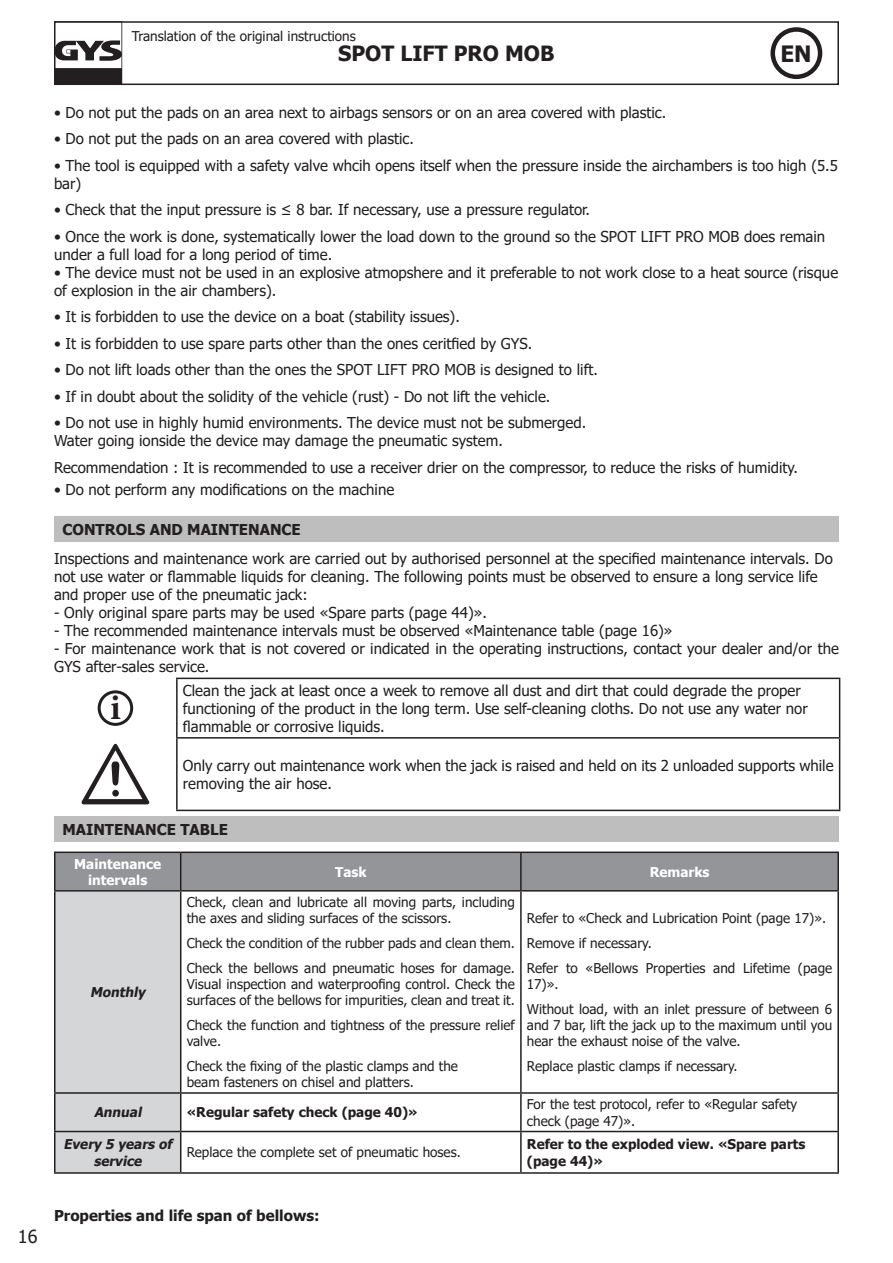
<style>
.page{position:relative;width:893px;height:1263px;background:#fff}
.page>*{position:absolute;margin:0;border:0;box-sizing:border-box;transform-origin:0 0}
.t1{font:700 36px "Minion Pro";color:#231f20}
.t2{font:700 22.5px "Tahoma";color:#231f20}
.t3{font:700 21px "Tahoma";color:#231f20}
.t4{font:18px "Tahoma";color:#231f20}
.t5{font:15px/18px "Tahoma";color:#231f20}
.t6{font:700 15px "Tahoma";color:#231f20}
.t7{font:13.5px/16.2px "Tahoma";color:#231f20}
.t8{font:700 13.5px/16.2px "Tahoma";color:#231f20}
.t9{font:italic 700 13.5px/16.2px "Tahoma";color:#231f20;text-align:center}
.t10{font:700 13.5px/16.2px "Tahoma";color:#fff;text-align:center}
</style>
<div class="page">
<div style="left:54px;top:21px;width:785px;height:64px;border:2px solid #231f20"></div>
<svg style="left:54px;top:21px;width:68px;height:64px"></svg>
<div style="left:770px;top:27px;width:52px;height:52px;border:4px solid #231f20;border-radius:50%"></div>
<div style="left:54px;top:517px;width:784px;height:25px;background:#bebebe"></div>
<hr style="left:176px;top:678px;width:664px;height:1px;background:#231f20">
<hr style="left:176px;top:679px;width:2px;height:58px;background:#231f20">
<hr style="left:839px;top:679px;width:1px;height:58px;background:#231f20">
<hr style="left:176px;top:737px;width:664px;height:2px;background:#231f20">
<hr style="left:176px;top:739px;width:2px;height:71px;background:#231f20">
<hr style="left:839px;top:739px;width:1px;height:71px;background:#231f20">
<hr style="left:176px;top:810px;width:664px;height:1px;background:#231f20">
<div style="left:98px;top:690px;width:35px;height:36px;border:3px solid #231f20;border-radius:50%"></div>
<svg style="left:81px;top:744px;width:68px;height:60px"></svg>
<div style="left:54px;top:817px;width:784px;height:25px;background:#bebebe"></div>
<div style="left:56px;top:853px;width:781px;height:37px;background:#939598"></div>
<div style="left:55px;top:891px;width:126px;height:202px;background:#d5d6d8"></div>
<div style="left:56px;top:1094px;width:124px;height:78px;background:#d5d6d8"></div>
<hr style="left:54px;top:851px;width:127px;height:2px;background:#231f20">
<hr style="left:54px;top:853px;width:2px;height:37px;background:#231f20">
<hr style="left:181px;top:851px;width:340px;height:2px;background:#231f20">
<hr style="left:180px;top:853px;width:1px;height:37px;background:#231f20">
<hr style="left:521px;top:851px;width:318px;height:2px;background:#231f20">
<hr style="left:520px;top:853px;width:2px;height:37px;background:#231f20">
<hr style="left:837px;top:853px;width:2px;height:37px;background:#231f20">
<hr style="left:181px;top:890px;width:340px;height:1px;background:#231f20">
<hr style="left:521px;top:890px;width:318px;height:1px;background:#231f20">
<hr style="left:520px;top:891px;width:2px;height:201px;background:#231f20">
<hr style="left:837px;top:891px;width:2px;height:201px;background:#231f20">
<hr style="left:54px;top:1094px;width:2px;height:37px;background:#231f20">
<hr style="left:181px;top:1092px;width:340px;height:2px;background:#231f20">
<hr style="left:180px;top:1094px;width:1px;height:37px;background:#231f20">
<hr style="left:521px;top:1092px;width:318px;height:2px;background:#231f20">
<hr style="left:520px;top:1094px;width:2px;height:37px;background:#231f20">
<hr style="left:837px;top:1094px;width:2px;height:37px;background:#231f20">
<hr style="left:54px;top:1131px;width:127px;height:1px;background:#231f20">
<hr style="left:54px;top:1132px;width:2px;height:40px;background:#231f20">
<hr style="left:181px;top:1131px;width:340px;height:1px;background:#231f20">
<hr style="left:180px;top:1132px;width:1px;height:40px;background:#231f20">
<hr style="left:521px;top:1131px;width:318px;height:1px;background:#231f20">
<hr style="left:520px;top:1132px;width:2px;height:40px;background:#231f20">
<hr style="left:837px;top:1132px;width:2px;height:40px;background:#231f20">
<hr style="left:54px;top:1172px;width:127px;height:2px;background:#231f20">
<hr style="left:181px;top:1172px;width:340px;height:2px;background:#231f20">
<hr style="left:521px;top:1172px;width:318px;height:2px;background:#231f20">
<hr style="left:54px;top:890px;width:127px;height:1px;background:#231f20">
<hr style="left:54px;top:891px;width:2px;height:201px;background:#231f20">
<hr style="left:180px;top:891px;width:1px;height:201px;background:#231f20">
<hr style="left:54px;top:1092px;width:127px;height:2px;background:#231f20">
<p class="t7" style="left:132px;top:29px;width:226px">Translation of the original instructions</p>
<h3 class="t3" style="left:338px;top:39px;width:218px">SPOT LIFT PRO MOB</h3>
<h2 class="t2" style="left:780px;top:38px;width:33px">EN</h2>
<p class="t4" style="left:18px;top:1224px;width:21px">16</p>
<p class="t5" style="left:54px;top:104px;width:614px">• Do not put the pads on an area next to airbags sensors or on an area covered with plastic.</p>
<p class="t5" style="left:54px;top:131px;width:361px">• Do not put the pads on an area covered with plastic.</p>
<p class="t5" style="left:54px;top:157px;width:785px">• The tool is equipped with a safety valve whcih opens itself when the pressure inside the airchambers is too high (5.5 bar)</p>
<p class="t5" style="left:54px;top:202px;width:538px">• Check that the input pressure is ≤ 8 bar. If necessary, use a pressure regulator.</p>
<p class="t5" style="left:54px;top:228px;width:773px">• Once the work is done, systematically lower the load down to the ground so the SPOT LIFT PRO MOB does remain under a full load for a long period of time.</p>
<p class="t5" style="left:54px;top:264px;width:786px">• The device must not be used in an explosive atmopshere and it preferable to not work close to a heat source (risque of explosion in the air chambers).</p>
<p class="t5" style="left:54px;top:309px;width:407px">• It is forbidden to use the device on a boat (stability issues).</p>
<p class="t5" style="left:54px;top:335px;width:480px">• It is forbidden to use spare parts other than the ones ceritfied by GYS.</p>
<p class="t5" style="left:54px;top:362px;width:545px">• Do not lift loads other than the ones the SPOT LIFT PRO MOB is designed to lift.</p>
<p class="t5" style="left:54px;top:388px;width:498px">• If in doubt about the solidity of the vehicle (rust) - Do not lift the vehicle.</p>
<p class="t5" style="left:54px;top:415px;width:534px">• Do not use in highly humid environments. The device must not be submerged.</p>
<p class="t5" style="left:54px;top:433px;width:450px">Water going ionside the device may damage the pneumatic system.</p>
<p class="t5" style="left:54px;top:459px;width:746px">Recommendation : It is recommended to use a receiver drier on the compressor, to reduce the risks of humidity.</p>
<p class="t5" style="left:54px;top:481px;width:342px">• Do not perform any modifications on the machine</p>
<p class="t6" style="left:63px;top:519px;width:240px">CONTROLS AND MAINTENANCE</p>
<p class="t5" style="left:54px;top:550px;width:780px">Inspections and maintenance work are carried out by authorised personnel at the specified maintenance intervals. Do not use water or flammable liquids for cleaning. The following points must be observed to ensure a long service life and proper use of the pneumatic jack:</p>
<p class="t5" style="left:54px;top:604px;width:434px">- Only original spare parts may be used «Spare parts (page 44)».</p>
<p class="t5" style="left:54px;top:622px;width:620px">- The recommended maintenance intervals must be observed «Maintenance table (page 16)»</p>
<p class="t5" style="left:54px;top:640px;width:786px">- For maintenance work that is not covered or indicated in the operating instructions, contact your dealer and/or the<br>GYS after-sales service.</p>
<p class="t1" style="left:110px;top:682px;width:12px">i</p>
<p class="t5" style="left:183px;top:682px;width:626px">Clean the jack at least once a week to remove all dust and dirt that could degrade the proper functioning of the product in the long term. Use self-cleaning cloths. Do not use any water nor flammable or corrosive liquids.</p>
<p class="t5" style="left:183px;top:757px;width:652px">Only carry out maintenance work when the jack is raised and held on its 2 unloaded supports while removing the air hose.</p>
<p class="t6" style="left:63px;top:819px;width:167px">MAINTENANCE TABLE</p>
<p class="t10" style="left:74px;top:856px;width:88px">Maintenance intervals</p>
<p class="t10" style="left:335px;top:864px;width:33px">Task</p>
<p class="t10" style="left:650px;top:864px;width:61px">Remarks</p>
<p class="t9" style="left:90px;top:984px;width:60px">Monthly</p>
<p class="t7" style="left:187px;top:895px;width:330px">Check, clean and lubricate all moving parts, including the axes and sliding surfaces of the scissors.</p>
<p class="t7" style="left:187px;top:936px;width:330px">Check the condition of the rubber pads and clean them.</p>
<p class="t7" style="left:187px;top:960px;width:330px;text-align:justify">Check the bellows and pneumatic hoses for damage.<br>Visual inspection and waterproofing control. Check the surfaces of the bellows for impurities, clean and treat it.</p>
<p class="t7" style="left:187px;top:1017px;width:330px">Check the function and tightness of the pressure relief valve.</p>
<p class="t7" style="left:187px;top:1058px;width:273px">Check the fixing of the plastic clamps and the</p>
<p class="t7" style="left:187px;top:1075px;width:229px">beam fasteners on chisel and platters.</p>
<p class="t7" style="left:527px;top:911px;width:301px">Refer to «Check and Lubrication Point (page 17)».</p>
<p class="t7" style="left:527px;top:936px;width:126px">Remove if necessary.</p>
<p class="t7" style="left:527px;top:960px;width:307px">Refer to «Bellows Properties and Lifetime (page<br>17)».</p>
<p class="t7" style="left:527px;top:1001px;width:307px;text-align:justify">Without load, with an inlet pressure of between 6 and 7 bar, lift the jack up to the maximum until you hear the exhaust noise of the valve.</p>
<p class="t7" style="left:527px;top:1058px;width:212px">Replace plastic clamps if necessary.</p>
<p class="t9" style="left:94px;top:1105px;width:52px">Annual</p>
<p class="t8" style="left:187px;top:1105px;width:232px">«Regular safety check (page 40)»</p>
<p class="t7" style="left:527px;top:1097px;width:272px">For the test protocol, refer to «Regular safety check (page 47)».</p>
<p class="t9" style="left:64px;top:1137px;width:113px">Every 5 years of service</p>
<p class="t7" style="left:187px;top:1145px;width:276px">Replace the complete set of pneumatic hoses.</p>
<p class="t8" style="left:527px;top:1137px;width:280px">Refer to the exploded view. «Spare parts (page 44)»</p>
<p class="t6" style="left:54px;top:1205px;width:267px">Properties and life span of bellows:</p>
</div>
